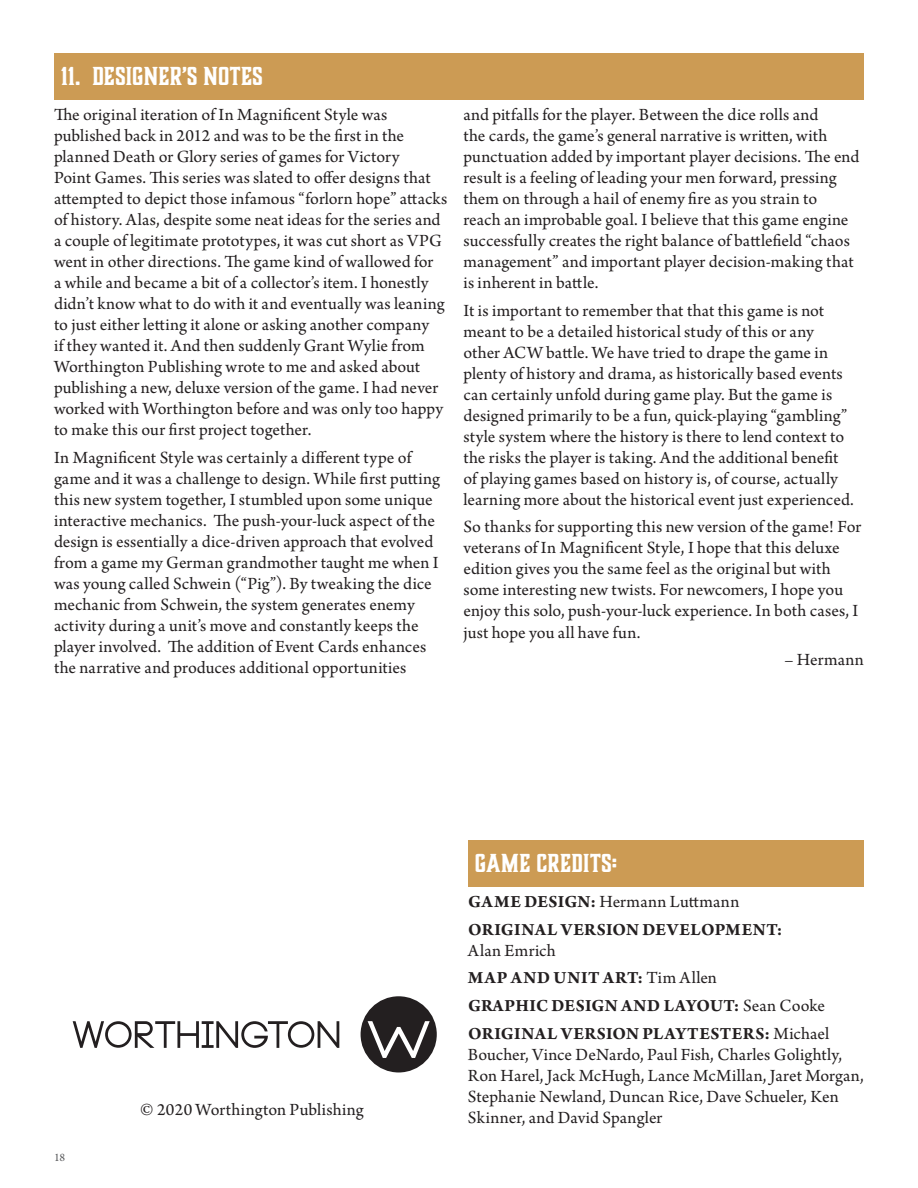
<style>
.page{position:relative;width:918px;height:1188px;background:#fff}
.page>*{position:absolute;margin:0;border:0;box-sizing:border-box;transform-origin:0 0}
.t1{font:700 24px "Boucherie Block";letter-spacing:.005em;color:#fff}
.t2{font:18px/21px "Arno Pro";letter-spacing:.005em;color:#231f20}
.t3{font:700 18px/27.8px "Arno Pro";letter-spacing:.025em;color:#231f20}
.t4{font:12px "Arno Pro";color:#57585a}
.s1{font-weight:400}
</style>
<div class="page">
<div style="left:54px;top:54px;width:810px;height:46px;background:#cc9b54"></div>
<div style="left:468px;top:841px;width:396px;height:46px;background:#cc9b54"></div>
<svg style="left:73px;top:1021px;width:266px;height:27px"></svg>
<svg style="left:361px;top:996px;width:76px;height:76px"></svg>
<h1 class="t1" style="left:61px;top:60px;width:204px">11. DESIGNER’S NOTES</h1>
<p class="t2" style="left:54px;top:105px;width:395px">The original iteration of In Magnificent Style was published back in 2012 and was to be the first in the planned Death or Glory series of games for Victory<br>Point Games. This series was slated to offer designs that attempted to depict those infamous “forlorn hope” attacks of history. Alas, despite some neat ideas for the series and a couple of legitimate prototypes, it was cut short as VPG went in other directions. The game kind of wallowed for<br>a while and became a bit of a collector’s item. I honestly didn’t know what to do with it and eventually was leaning to just either letting it alone or asking another company<br>if they wanted it. And then suddenly Grant Wylie from Worthington Publishing wrote to me and asked about publishing a new, deluxe version of the game. I had never worked with Worthington before and was only too happy to make this our first project together.</p>
<p class="t2" style="left:54px;top:448px;width:388px">In Magnificent Style was certainly a different type of game and it was a challenge to design. While first putting this new system together, I stumbled upon some unique interactive mechanics. The push-your-luck aspect of the design is essentially a dice-driven approach that evolved from a game my German grandmother taught me when I was young called Schwein (“Pig”). By tweaking the dice mechanic from Schwein, the system generates enemy activity during a unit’s move and constantly keeps the player involved. The addition of Event Cards enhances the narrative and produces additional opportunities</p>
<p class="t2" style="left:464px;top:105px;width:397px">and pitfalls for the player. Between the dice rolls and<br>the cards, the game’s general narrative is written, with punctuation added by important player decisions. The end result is a feeling of leading your men forward, pressing them on through a hail of enemy fire as you strain to<br>reach an improbable goal. I believe that this game engine successfully creates the right balance of battlefield “chaos management” and important player decision-making that is inherent in battle.</p>
<p class="t2" style="left:464px;top:301px;width:392px">It is important to remember that that this game is not meant to be a detailed historical study of this or any other ACW battle. We have tried to drape the game in plenty of history and drama, as historically based events can certainly unfold during game play. But the game is designed primarily to be a fun, quick-playing “gambling” style system where the history is there to lend context to the risks the player is taking. And the additional benefit of playing games based on history is, of course, actually learning more about the historical event just experienced.</p>
<p class="t2" style="left:464px;top:518px;width:399px">So thanks for supporting this new version of the game! For veterans of In Magnificent Style, I hope that this deluxe edition gives you the same feel as the original but with some interesting new twists. For newcomers, I hope you enjoy this solo, push-your-luck experience. In both cases, I just hope you all have fun.</p>
<p class="t2" style="left:784px;top:650px;width:81px">– Hermann</p>
<p class="t4" style="left:54px;top:1151px;width:13px">18</p>
<p class="t2" style="left:140px;top:1100px;width:225px">© 2020 Worthington Publishing</p>
<h1 class="t1" style="left:475px;top:848px;width:144px">GAME CREDITS:</h1>
<p class="t3" style="left:468px;top:888px;width:316px">GAME DESIGN: <span class="s1">Hermann Luttmann<br></span>ORIGINAL VERSION DEVELOPMENT:</p>
<p class="t3" style="left:468px;top:937px;width:363px"><span class="s1">Alan Emrich<br></span>MAP AND UNIT ART: <span class="s1">Tim Allen<br></span>GRAPHIC DESIGN AND LAYOUT: <span class="s1">Sean Cooke<br></span>ORIGINAL VERSION PLAYTESTERS: <span class="s1">Michael</span></p>
<p class="t2" style="left:468px;top:1045px;width:397px">Boucher, Vince DeNardo, Paul Fish, Charles Golightly, Ron Harel, Jack McHugh, Lance McMillan, Jaret Morgan, Stephanie Newland, Duncan Rice, Dave Schueler, Ken Skinner, and David Spangler</p>
</div>
